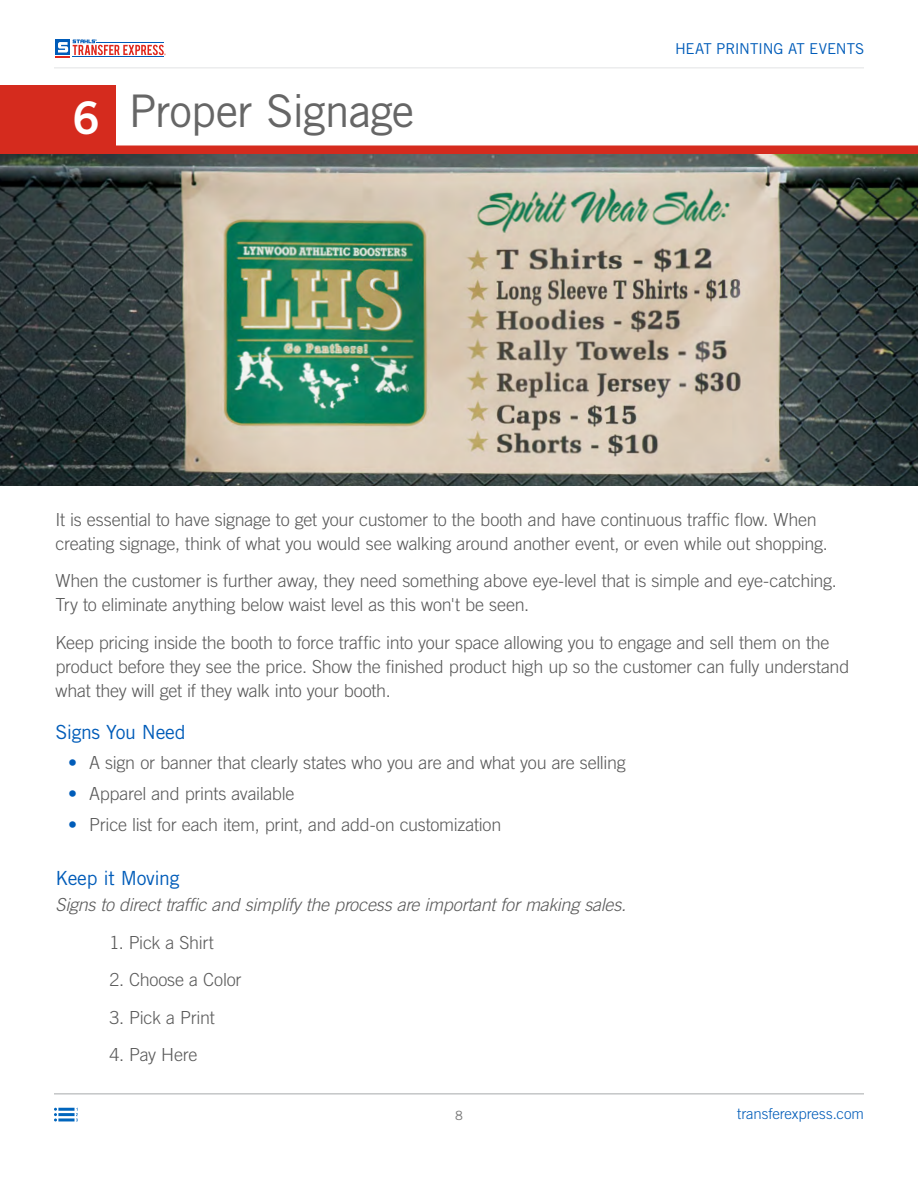
<style>
.page{position:relative;width:918px;height:1188px;background:#fff}
.page>*{position:absolute;margin:0;border:0;box-sizing:border-box;transform-origin:0 0}
.t1{font:45px "Trade Gothic LT Std";letter-spacing:-.02em;color:#666}
.t2{font:19.5px "Trade Gothic LT Std";letter-spacing:-.02em;color:#005cb9}
.t3{font:300 18px/24px "Trade Gothic LT Std";letter-spacing:-.015em;color:#5a5a5a}
.t4{font:italic 300 18px "Trade Gothic LT Std";letter-spacing:-.015em;color:#5a5a5a}
.t5{font:15px "Trade Gothic LT Std";letter-spacing:-.01em;color:#005cb9}
.t6{font:300 15px "Trade Gothic LT Std";letter-spacing:-.005em;color:#005cb9}
.t7{font:12.75px "Trade Gothic LT Std";color:#787878}
.s1{font-family:"Trade Gothic LT Std Bd 2";color:#fff}
.s2{color:#005cb9}
</style>
<div class="page">
<hr style="left:54px;top:68px;width:810px;height:1px;background:#e2e3e4">
<hr style="left:54px;top:1094px;width:810px;height:1px;background:#a7a9ac">
<svg style="left:56px;top:39px;width:110px;height:18px"></svg>
<hr style="left:58px;top:1108px;width:17px;height:3px;background:#0065bd">
<hr style="left:58px;top:1113px;width:17px;height:3px;background:#0065bd">
<svg style="left:54px;top:1108px;width:3px;height:13px"></svg>
<hr style="left:58px;top:1118px;width:17px;height:3px;background:#0065bd">
<svg style="left:76px;top:1108px;width:2px;height:13px"></svg>
<div style="left:0;top:146px;width:918px;height:10px;background:#d52b1e"></div>
<img style="left:0;top:154px;width:918px;height:332px">
<div style="left:0;top:86px;width:116px;height:61px;background:#d52b1e"></div>
<h1 class="t1" style="left:72px;top:84px;width:344px"><span class="s1">6</span> Proper Signage</h1>
<p class="t5" style="left:675px;top:39px;width:191px">HEAT PRINTING AT EVENTS</p>
<p class="t3" style="left:56px;top:507px;width:774px">It is essential to have signage to get your customer to the booth and have continuous traffic flow. When creating signage, think of what you would see walking around another event, or even while out shopping.</p>
<p class="t3" style="left:56px;top:569px;width:783px">When the customer is further away, they need something above eye-level that is simple and eye-catching.<br>Try to eliminate anything below waist level as this won't be seen.</p>
<p class="t3" style="left:56px;top:630px;width:795px">Keep pricing inside the booth to force traffic into your space allowing you to engage and sell them on the product before they see the price. Show the finished product high up so the customer can fully understand what they will get if they walk into your booth.</p>
<p class="t2" style="left:56px;top:720px;width:132px">Signs You Need</p>
<p class="t3" style="left:68px;top:751px;width:559px"><span class="s2">•</span> A sign or banner that clearly states who you are and what you are selling</p>
<p class="t3" style="left:68px;top:781px;width:228px"><span class="s2">•</span> Apparel and prints available</p>
<p class="t3" style="left:68px;top:812px;width:435px"><span class="s2">•</span> Price list for each item, print, and add-on customization</p>
<p class="t2" style="left:56px;top:867px;width:125px">Keep it Moving</p>
<p class="t4" style="left:56px;top:894px;width:572px">Signs to direct traffic and simplify the process are important for making sales.</p>
<p class="t3" style="left:110px;top:930px;width:106px">1. Pick a Shirt</p>
<p class="t3" style="left:110px;top:968px;width:134px">2. Choose a Color</p>
<p class="t3" style="left:110px;top:1005px;width:107px">3. Pick a Print</p>
<p class="t3" style="left:110px;top:1043px;width:89px">4. Pay Here</p>
<p class="t7" style="left:455px;top:1107px;width:9px">8</p>
<p class="t6" style="left:737px;top:1104px;width:128px">transferexpress.com</p>
</div>
